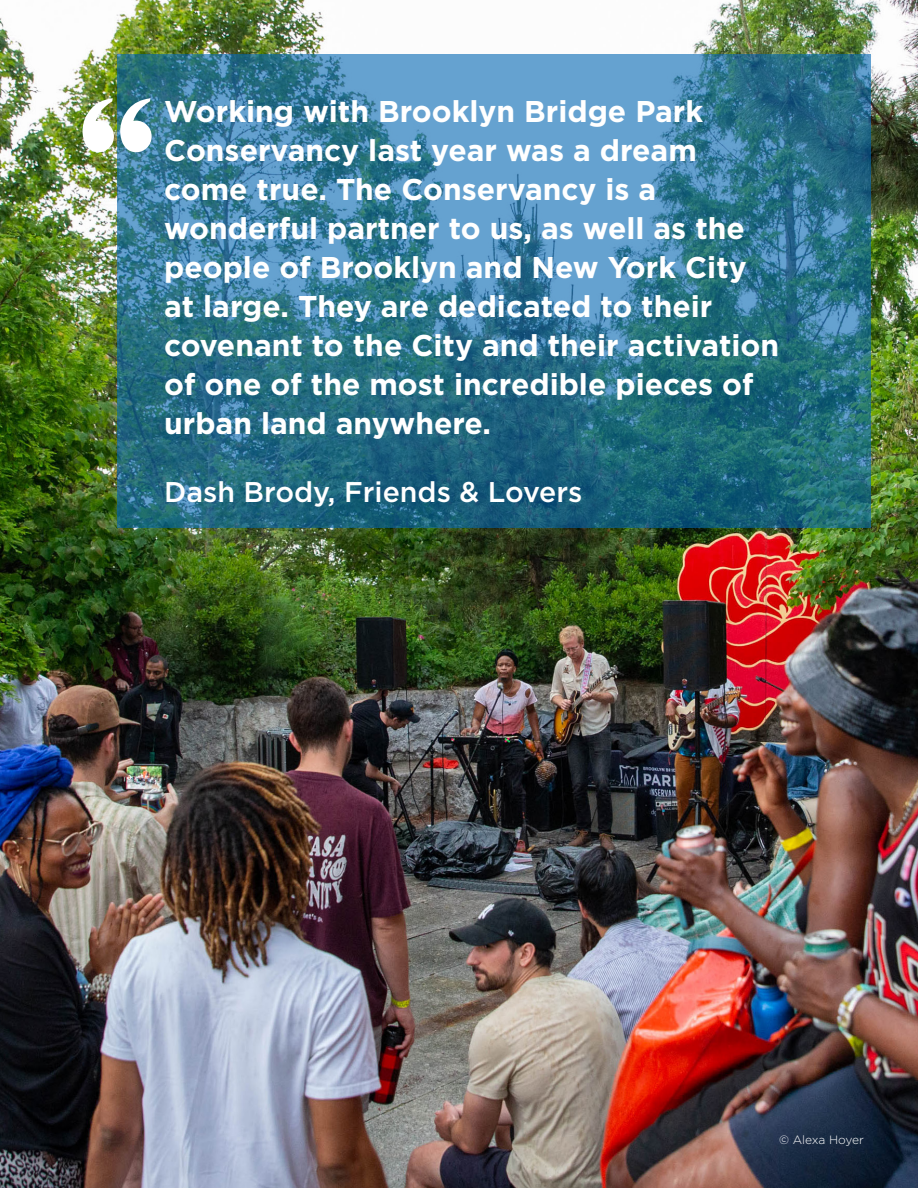
<style>
.page{position:relative;width:918px;height:1188px;background:#fff}
.page>*{position:absolute;margin:0;border:0;box-sizing:border-box;transform-origin:0 0}
.t1{font:700 30px/39px "Gotham";color:#fff}
.t2{font:500 28.5px "Gotham";color:#fff}
.t3{font:300 12px "Gotham";letter-spacing:-.01em;color:#fff}
</style>
<div class="page">
<img style="left:0;top:0;width:918px;height:1188px">
<svg style="left:117px;top:54px;width:753px;height:473px;background:#347995"></svg>
<img style="left:82px;top:98px;width:32px;height:54px">
<svg style="left:120px;top:98px;width:32px;height:54px"></svg>
<p class="t1" style="left:164px;top:94px;width:617px">Working with Brooklyn Bridge Park Conservancy last year was a dream come true. The Conservancy is a wonderful partner to us, as well as the people of Brooklyn and New York City at large. They are dedicated to their covenant to the City and their activation of one of the most incredible pieces of urban land anywhere.</p>
<p class="t2" style="left:164px;top:479px;width:420px">Dash Brody, Friends &amp; Lovers</p>
<p class="t3" style="left:779px;top:1134px;width:86px">© Alexa Hoyer</p>
</div>
